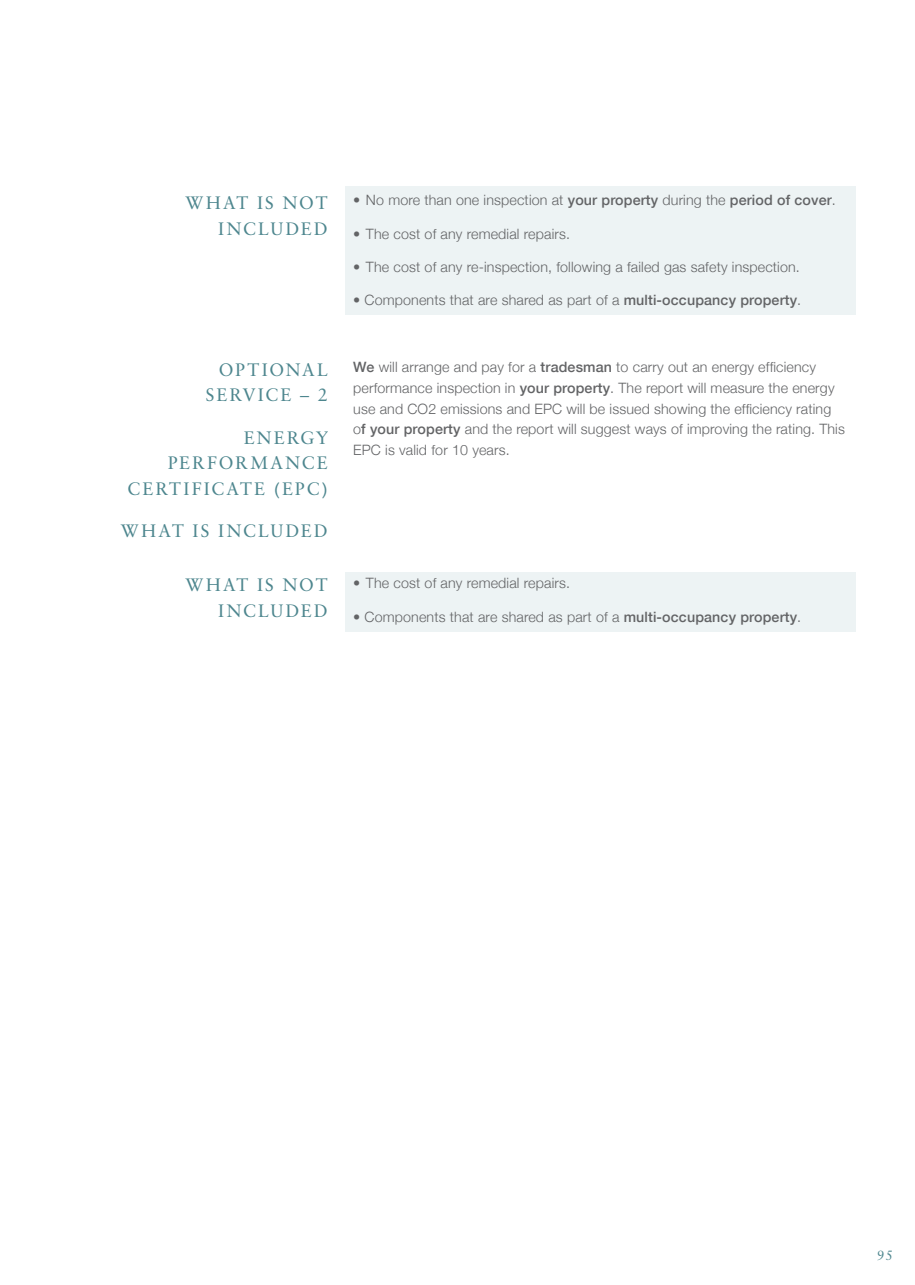
<style>
.page{position:relative;width:915px;height:1285px;background:#fff}
.page>*{position:absolute;margin:0;border:0;box-sizing:border-box;transform-origin:0 0}
.t1{font:18px/25.5px "Classical Garamond BT";letter-spacing:.105em;color:#4d868e;text-align:right}
.t2{font:300 14.25px/20.5px "Helvetica Neue";letter-spacing:.01em;color:#636466}
.t3{font:13.5px "Classical Garamond BT";color:#4d868e}
.s1{font-weight:500}
</style>
<div class="page">
<div style="left:344px;top:186px;width:511px;height:129px;background:#edf3f4"></div>
<div style="left:344px;top:571px;width:511px;height:60px;background:#edf3f4"></div>
<p class="t1" style="left:185px;top:190px;width:144px">WHAT IS NOT<br>INCLUDED</p>
<p class="t2" style="left:353px;top:189px;width:484px">• No more than one inspection at <span class="s1">your property</span> during the <span class="s1">period of cover</span>.</p>
<p class="t2" style="left:353px;top:222px;width:218px">• The cost of any remedial repairs.</p>
<p class="t2" style="left:353px;top:256px;width:448px">• The cost of any re-inspection, following a failed gas safety inspection.</p>
<p class="t2" style="left:353px;top:289px;width:449px">• Components that are shared as part of a <span class="s1">multi-occupancy property</span>.</p>
<p class="t1" style="left:206px;top:356px;width:123px">OPTIONAL<br>SERVICE – 2</p>
<p class="t1" style="left:128px;top:424px;width:201px">ENERGY<br>PERFORMANCE<br>CERTIFICATE (EPC)</p>
<p class="t1" style="left:121px;top:518px;width:208px">WHAT IS INCLUDED</p>
<p class="t2" style="left:353px;top:356px;width:493px"><span class="s1">We</span> will arrange and pay for a <span class="s1">tradesman</span> to carry out an energy efficiency performance inspection in <span class="s1">your property</span>. The report will measure the energy use and CO2 emissions and EPC will be issued showing the efficiency rating o<span class="s1">f your property</span> and the report will suggest ways of improving the rating. This EPC is valid for 10 years.</p>
<p class="t1" style="left:185px;top:572px;width:144px">WHAT IS NOT<br>INCLUDED</p>
<p class="t2" style="left:353px;top:572px;width:218px">• The cost of any remedial repairs.</p>
<p class="t2" style="left:353px;top:605px;width:449px">• Components that are shared as part of a <span class="s1">multi-occupancy property</span>.</p>
<p class="t3" style="left:876px;top:1246px;width:17px">95</p>
</div>
